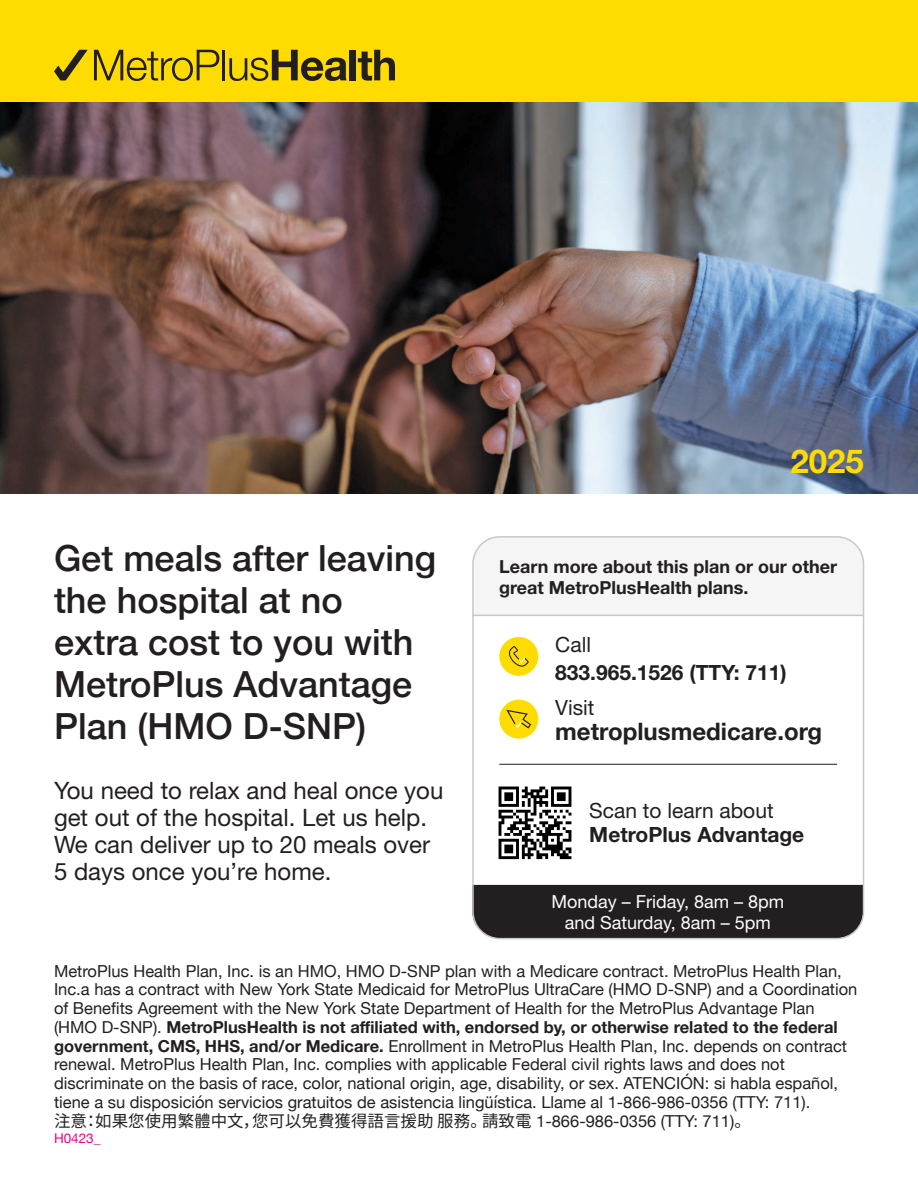
<style>
.page{position:relative;width:918px;height:1188px;background:#fff}
.page>*{position:absolute;margin:0;border:0;box-sizing:border-box;transform-origin:0 0}
.Header_-_2{font:500 36px/42px "Helvetica Neue";color:#231f20}
.Header_-_3{font:700 33px "Helvetica Neue LT Std";color:#ffdc01}
.Header_-_5{font:24px/27px "Helvetica Neue LT Std";color:#231f20}
.t1{font:700 24px "Helvetica Neue";color:#231f20}
.Subhead{font:700 21px/24px "Helvetica Neue LT Std";color:#231f20}
.Subhead-2{font:21px "Helvetica Neue LT Std";color:#231f20}
.Header_-_4{font:700 18px/21px "Helvetica Neue LT Std";color:#231f20}
.Header_-_4-2{font:18px/21px "Helvetica Neue LT Std";color:#fff;text-align:center}
.Disclaimer_text{font:16.5px/18.8px "Helvetica Neue";color:#231f20}
.Disclaimer_text-2{font:13.5px "Helvetica Neue";color:#ed028c}
.s1{font-weight:400}
.s2{font-weight:700}
.s3{font-family:"Noto Sans CJ Kkr"}
</style>
<div class="page">
<img style="left:0;top:101px;width:918px;height:392px">
<img style="left:498px;top:786px;width:74px;height:73px">
<div style="left:475px;top:539px;width:388px;height:76px;background:#f5f5f6"></div>
<div style="left:472px;top:885px;width:391px;height:53px;background:#231f20"></div>
<hr style="left:472px;top:615px;width:392px;height:1px;background:#c7c8ca">
<hr style="left:499px;top:764px;width:338px;height:1px;background:#231f20">
<div style="left:499px;top:637px;width:39px;height:39px;background:#ffdc01;border-radius:50%"></div>
<svg style="left:509px;top:646px;width:20px;height:21px"></svg>
<div style="left:499px;top:700px;width:39px;height:39px;background:#ffdc01;border-radius:50%"></div>
<svg style="left:506px;top:710px;width:25px;height:19px"></svg>
<div style="left:472px;top:536px;width:392px;height:403px;border:2px solid #c7c8ca;border-radius:27px"></div>
<div style="left:0;top:0;width:918px;height:101px;background:#ffdc01"></div>
<svg style="left:94px;top:50px;width:125px;height:31px"></svg>
<hr style="left:222px;top:50px;width:3px;height:30px;background:#231f20">
<svg style="left:229px;top:50px;width:118px;height:31px"></svg>
<div style="left:350px;top:50px;width:6px;height:30px;background:#231f20"></div>
<svg style="left:358px;top:50px;width:37px;height:31px"></svg>
<svg style="left:54px;top:50px;width:34px;height:30px"></svg>
<p class="Header_-_2" style="left:54px;top:534px;width:384px">Get meals after leaving the hospital at no<br>extra cost to you with<br>MetroPlus Advantage<br>Plan (HMO D-SNP)</p>
<p class="Header_-_5" style="left:54px;top:776px;width:391px">You need to relax and heal once you get out of the hospital. Let us help.<br>We can deliver up to 20 meals over<br>5 days once you’re home.</p>
<p class="Header_-_3" style="left:791px;top:441px;width:75px">2025</p>
<p class="Header_-_4" style="left:499px;top:556px;width:340px">Learn more about this plan or our other great MetroPlusHealth plans.</p>
<p class="Subhead-2" style="left:555px;top:632px;width:37px">Call</p>
<p class="Subhead" style="left:555px;top:660px;width:233px">833.965.1526 (TTY: 711)</p>
<p class="Subhead-2" style="left:555px;top:695px;width:41px">Visit</p>
<p class="t1" style="left:555px;top:713px;width:268px">metroplusmedicare.org</p>
<p class="Subhead" style="left:589px;top:798px;width:217px"><span class="s1">Scan to learn about<br></span>MetroPlus Advantage</p>
<p class="Header_-_4-2" style="left:551px;top:890px;width:234px">Monday – Friday, 8am – 8pm and Saturday, 8am – 5pm</p>
<p class="Disclaimer_text" style="left:54px;top:962px;width:805px">MetroPlus Health Plan, Inc. is an HMO, HMO D-SNP plan with a Medicare contract. MetroPlus Health Plan, Inc.a has a contract with New York State Medicaid for MetroPlus UltraCare (HMO D-SNP) and a Coordination of Benefits Agreement with the New York State Department of Health for the MetroPlus Advantage Plan (HMO D-SNP). <span class="s2">MetroPlusHealth is not affiliated with, endorsed by, or otherwise related to the federal government, CMS, HHS, and/or Medicare.</span> Enrollment in MetroPlus Health Plan, Inc. depends on contract renewal. MetroPlus Health Plan, Inc. complies with applicable Federal civil rights laws and does not discriminate on the basis of race, color, national origin, age, disability, or sex. ATENCIÓN: si habla español, tiene a su disposición servicios gratuitos de asistencia lingüística. Llame al 1-866-986-0356 (TTY: 711).<br><span class="s3">注意：如果您使用繁體中文，您可以免費獲得語言援助 服務。請致電</span> 1-866-986-0356 (TTY: 711)<span class="s3">。</span></p>
<p class="Disclaimer_text-2" style="left:54px;top:1129px;width:48px">H0423_</p>
</div>
